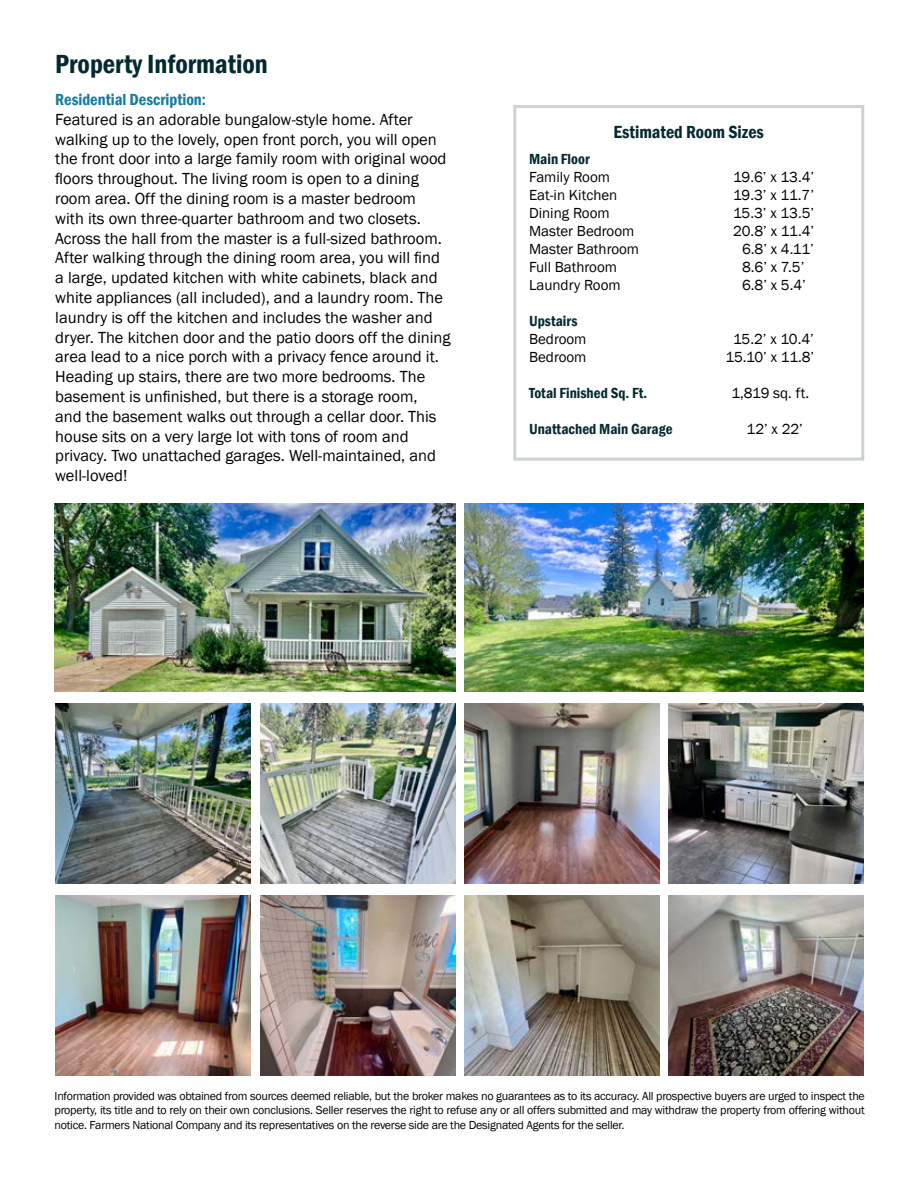
<style>
.page{position:relative;width:918px;height:1188px;background:#fff}
.page>*{position:absolute;margin:0;border:0;box-sizing:border-box;transform-origin:0 0}
.t1{font:600 condensed 27px "Franklin Gothic";color:#042a31}
.t2{font:600 condensed 18px "Franklin Gothic";color:#042a31}
.t3{font:16.5px/19.8px "Franklin Gothic";color:#000}
.t4{font:600 condensed 16.5px "Franklin Gothic";color:#187ba0}
.t5{font:15px "Franklin Gothic";color:#000}
.t6{font:600 condensed 15px "Franklin Gothic";color:#042a31}
.t7{font:12px/14.4px "Franklin Gothic";letter-spacing:-.02em;color:#000;text-align:justify}
</style>
<div class="page">
<div style="left:513px;top:105px;width:351px;height:356px;border:3px solid #cdd2d4"></div>
<img style="left:55px;top:896px;width:195px;height:180px">
<img style="left:260px;top:896px;width:195px;height:180px">
<img style="left:465px;top:896px;width:195px;height:180px">
<img style="left:669px;top:703px;width:195px;height:181px">
<img style="left:669px;top:896px;width:195px;height:180px">
<img style="left:55px;top:703px;width:195px;height:181px">
<img style="left:260px;top:703px;width:195px;height:181px">
<img style="left:465px;top:503px;width:399px;height:188px">
<img style="left:55px;top:503px;width:400px;height:188px">
<img style="left:465px;top:703px;width:195px;height:181px">
<h1 class="t1" style="left:55px;top:46px;width:214px">Property Information</h1>
<p class="t4" style="left:55px;top:89px;width:152px">Residential Description:</p>
<p class="t3" style="left:55px;top:110px;width:397px">Featured is an adorable bungalow-style home. After walking up to the lovely, open front porch, you will open the front door into a large family room with original wood floors throughout. The living room is open to a dining room area. Off the dining room is a master bedroom<br>with its own three-quarter bathroom and two closets.<br>Across the hall from the master is a full-sized bathroom.<br>After walking through the dining room area, you will find a large, updated kitchen with white cabinets, black and white appliances (all included), and a laundry room. The laundry is off the kitchen and includes the washer and dryer. The kitchen door and the patio doors off the dining area lead to a nice porch with a privacy fence around it.<br>Heading up stairs, there are two more bedrooms. The basement is unfinished, but there is a storage room,<br>and the basement walks out through a cellar door. This house sits on a very large lot with tons of room and privacy. Two unattached garages. Well-maintained, and well-loved!</p>
<p class="t2" style="left:614px;top:120px;width:152px">Estimated Room Sizes</p>
<p class="t6" style="left:529px;top:149px;width:62px">Main Floor</p>
<p class="t5" style="left:529px;top:168px;width:83px">Family Room</p>
<p class="t5" style="left:733px;top:168px;width:83px">19.6’ x 13.4’</p>
<p class="t5" style="left:529px;top:186px;width:90px">Eat-in Kitchen</p>
<p class="t5" style="left:733px;top:186px;width:83px">19.3’ x 11.7’</p>
<p class="t5" style="left:529px;top:204px;width:82px">Dining Room</p>
<p class="t5" style="left:733px;top:204px;width:83px">15.3’ x 13.5’</p>
<p class="t5" style="left:529px;top:222px;width:107px">Master Bedroom</p>
<p class="t5" style="left:733px;top:222px;width:83px">20.8’ x 11.4’</p>
<p class="t5" style="left:529px;top:240px;width:112px">Master Bathroom</p>
<p class="t5" style="left:742px;top:240px;width:73px">6.8’ x 4.11’</p>
<p class="t5" style="left:529px;top:258px;width:90px">Full Bathroom</p>
<p class="t5" style="left:742px;top:258px;width:64px">8.6’ x 7.5’</p>
<p class="t5" style="left:529px;top:276px;width:93px">Laundry Room</p>
<p class="t5" style="left:742px;top:276px;width:66px">6.8’ x 5.4’</p>
<p class="t6" style="left:529px;top:311px;width:50px">Upstairs</p>
<p class="t5" style="left:529px;top:330px;width:59px">Bedroom</p>
<p class="t5" style="left:733px;top:330px;width:82px">15.2’ x 10.4’</p>
<p class="t5" style="left:529px;top:348px;width:59px">Bedroom</p>
<p class="t5" style="left:726px;top:348px;width:90px">15.10’ x 11.8’</p>
<p class="t6" style="left:529px;top:383px;width:120px">Total Finished Sq. Ft.</p>
<p class="t5" style="left:732px;top:384px;width:79px">1,819 sq. ft.</p>
<p class="t6" style="left:529px;top:419px;width:145px">Unattached Main Garage</p>
<p class="t5" style="left:747px;top:420px;width:58px">12’ x 22’</p>
<p class="t7" style="left:55px;top:1089px;width:812px">Information provided was obtained from sources deemed reliable, but the broker makes no guarantees as to its accuracy. All prospective buyers are urged to inspect the property, its title and to rely on their own conclusions. Seller reserves the right to refuse any or all offers submitted and may withdraw the property from offering without notice. Farmers National Company and its representatives on the reverse side are the Designated Agents for the seller.</p>
</div>
